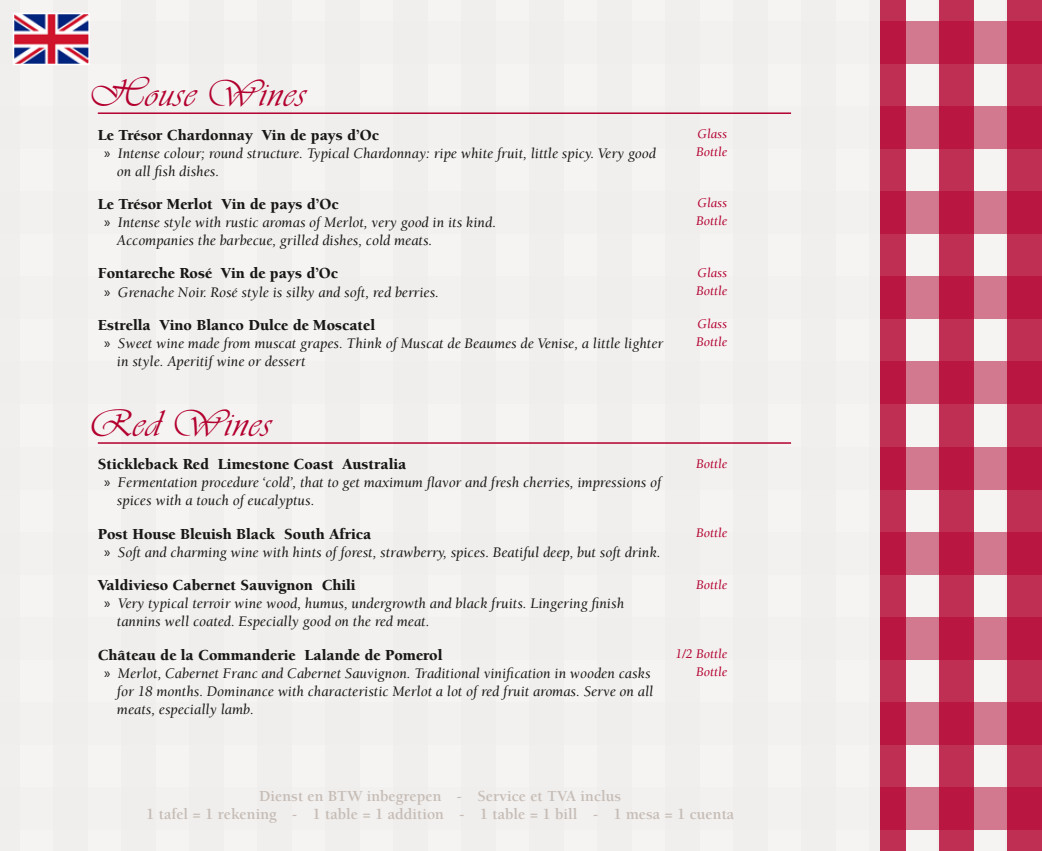
<style>
.page{position:relative;width:1042px;height:851px;background:#fff}
.page>*{position:absolute;margin:0;border:0;box-sizing:border-box;transform-origin:0 0}
.t1{font:39px "Vivaldi Std";color:#b3002e}
.t2{font:900 15.75px "Berkeley Std";color:#181716}
.t3{font:700 15.75px/18px "Berkeley Std";color:#c6bcb5;text-align:center}
.t4{font:italic 15px/18px "Berkeley Std";color:#181716}
.t5{font:italic 13.5px/18px "Berkeley Std";color:#b3002e}
.s1{font-family:"Myriad Pro";font-style:normal}
</style>
<div class="page">
<div style="left:0;top:0;width:1042px;height:850px;background:#f5f4f3"></div>
<div style="left:1006px;top:0;width:34px;height:850px;background:#bf2f54"></div>
<div style="left:938px;top:0;width:34px;height:850px;background:#bf2f54"></div>
<div style="left:870px;top:0;width:34px;height:850px;background:#f0efee"></div>
<div style="left:801px;top:0;width:35px;height:850px;background:#f0efee"></div>
<div style="left:733px;top:0;width:34px;height:850px;background:#f0efee"></div>
<div style="left:665px;top:0;width:34px;height:850px;background:#f0efee"></div>
<div style="left:597px;top:0;width:34px;height:850px;background:#f0efee"></div>
<div style="left:529px;top:0;width:34px;height:850px;background:#f0efee"></div>
<div style="left:461px;top:0;width:34px;height:850px;background:#f0efee"></div>
<div style="left:393px;top:0;width:34px;height:850px;background:#f0efee"></div>
<div style="left:325px;top:0;width:34px;height:850px;background:#f0efee"></div>
<div style="left:257px;top:0;width:34px;height:850px;background:#f0efee"></div>
<div style="left:189px;top:0;width:34px;height:850px;background:#f0efee"></div>
<div style="left:121px;top:0;width:34px;height:850px;background:#f0efee"></div>
<div style="left:53px;top:0;width:34px;height:850px;background:#f0efee"></div>
<div style="left:0;top:0;width:19px;height:850px;background:#f0efee"></div>
<div style="left:0;top:787px;width:1042px;height:42px;background:#efeeed"></div>
<div style="left:0;top:702px;width:1042px;height:42px;background:#efeeed"></div>
<div style="left:0;top:617px;width:1042px;height:42px;background:#efeeed"></div>
<div style="left:0;top:531px;width:1042px;height:43px;background:#efeeed"></div>
<div style="left:0;top:446px;width:1042px;height:43px;background:#efeeed"></div>
<div style="left:0;top:361px;width:1042px;height:43px;background:#efeeed"></div>
<div style="left:0;top:276px;width:1042px;height:43px;background:#efeeed"></div>
<div style="left:0;top:191px;width:1042px;height:43px;background:#efeeed"></div>
<div style="left:0;top:106px;width:1042px;height:43px;background:#efeeed"></div>
<div style="left:880px;top:0;width:26px;height:850px;background:#bf2f54"></div>
<div style="left:940px;top:0;width:34px;height:850px;background:#bf2f54"></div>
<div style="left:1008px;top:0;width:34px;height:850px;background:#bf2f54"></div>
<svg style="left:880px;top:787px;width:162px;height:42px;background:#c33e60"></svg>
<svg style="left:880px;top:702px;width:162px;height:42px;background:#c33e60"></svg>
<svg style="left:880px;top:617px;width:162px;height:42px;background:#c33e60"></svg>
<svg style="left:880px;top:531px;width:162px;height:43px;background:#c34061"></svg>
<svg style="left:880px;top:446px;width:162px;height:43px;background:#c34061"></svg>
<svg style="left:880px;top:361px;width:162px;height:43px;background:#c33e60"></svg>
<svg style="left:880px;top:276px;width:162px;height:43px;background:#c33e60"></svg>
<svg style="left:880px;top:191px;width:162px;height:43px;background:#c33e60"></svg>
<svg style="left:880px;top:106px;width:162px;height:43px;background:#c33e60"></svg>
<svg style="left:880px;top:21px;width:162px;height:43px;background:#c33e60"></svg>
<hr style="left:98px;top:112px;width:693px;height:2px;background:#b3002e">
<hr style="left:98px;top:442px;width:693px;height:1px;background:#b3002e">
<svg style="left:13px;top:13px;width:76px;height:52px"></svg>
<h1 class="t1" style="left:89px;top:72px;width:218px">House Wines</h1>
<p class="t2" style="left:98px;top:126px;width:283px">Le Trésor Chardonnay Vin de pays d’Oc</p>
<p class="t4" style="left:117px;top:144px;width:541px;text-indent:-13px"><span class="s1">»</span> Intense colour; round structure. Typical Chardonnay: ripe white fruit, little spicy. Very good on all fish dishes.</p>
<p class="t2" style="left:98px;top:196px;width:242px">Le Trésor Merlot Vin de pays d’Oc</p>
<p class="t4" style="left:117px;top:213px;width:381px;text-indent:-13px"><span class="s1">»</span> Intense style with rustic aromas ofMerlot, very good in its kind.<br>Accompanies the barbecue, grilled dishes, cold meats.</p>
<p class="t2" style="left:98px;top:265px;width:242px">Fontareche Rosé Vin de pays d’Oc</p>
<p class="t4" style="left:104px;top:283px;width:336px"><span class="s1">»</span> Grenache Noir. Rosé style is silky and soft, red berries.</p>
<p class="t2" style="left:98px;top:316px;width:279px">Estrella Vino Blanco Dulce de Moscatel</p>
<p class="t4" style="left:117px;top:334px;width:548px;text-indent:-13px"><span class="s1">»</span> Sweet wine made from muscat grapes. Think ofMuscat de Beaumes de Venise, a little lighter in style. Aperitifwine or dessert</p>
<p class="t5" style="left:696px;top:125px;width:33px">Glass<br>Bottle</p>
<p class="t5" style="left:696px;top:194px;width:33px">Glass<br>Bottle</p>
<p class="t5" style="left:696px;top:264px;width:33px">Glass<br>Bottle</p>
<p class="t5" style="left:696px;top:315px;width:33px">Glass<br>Bottle</p>
<h1 class="t1" style="left:89px;top:402px;width:184px">Red Wines</h1>
<p class="t2" style="left:98px;top:456px;width:310px">Stickleback Red Limestone Coast Australia</p>
<p class="t4" style="left:117px;top:474px;width:549px;text-indent:-13px"><span class="s1">»</span> Fermentation procedure ‘cold’, that to get maximum flavor and fresh cherries, impressions of spices with a touch ofeucalyptus.</p>
<p class="t2" style="left:98px;top:525px;width:275px">Post House Bleuish Black South Africa</p>
<p class="t4" style="left:104px;top:543px;width:558px"><span class="s1">»</span> Soft and charming wine with hints offorest, strawberry, spices. Beatiful deep, but soft drink.</p>
<p class="t2" style="left:98px;top:577px;width:259px">Valdivieso Cabernet Sauvignon Chili</p>
<p class="t4" style="left:117px;top:594px;width:509px;text-indent:-13px"><span class="s1">»</span> Very typical terroir wine wood, humus, undergrowth and black fruits. Lingering finish tannins well coated. Especially good on the red meat.</p>
<p class="t2" style="left:98px;top:646px;width:346px">Château de la Commanderie Lalande de Pomerol</p>
<p class="t4" style="left:117px;top:664px;width:538px;text-indent:-13px"><span class="s1">»</span> Merlot, Cabernet Franc and Cabernet Sauvignon. Traditional vinification in wooden casks for 18 months. Dominance with characteristic Merlot a lot ofred fruit aromas. Serve on all meats, especially lamb.</p>
<p class="t5" style="left:696px;top:454px;width:33px">Bottle</p>
<p class="t5" style="left:696px;top:524px;width:33px">Bottle</p>
<p class="t5" style="left:696px;top:575px;width:33px">Bottle</p>
<p class="t5" style="left:675px;top:645px;width:53px;text-align:right">1/2 Bottle<br>Bottle</p>
<p class="t3" style="left:146px;top:787px;width:589px">Dienst en BTW inbegrepen - Service et TVA inclus<br>1 tafel = 1 rekening - 1 table = 1 addition - 1 table = 1 bill - 1 mesa = 1 cuenta</p>
</div>
